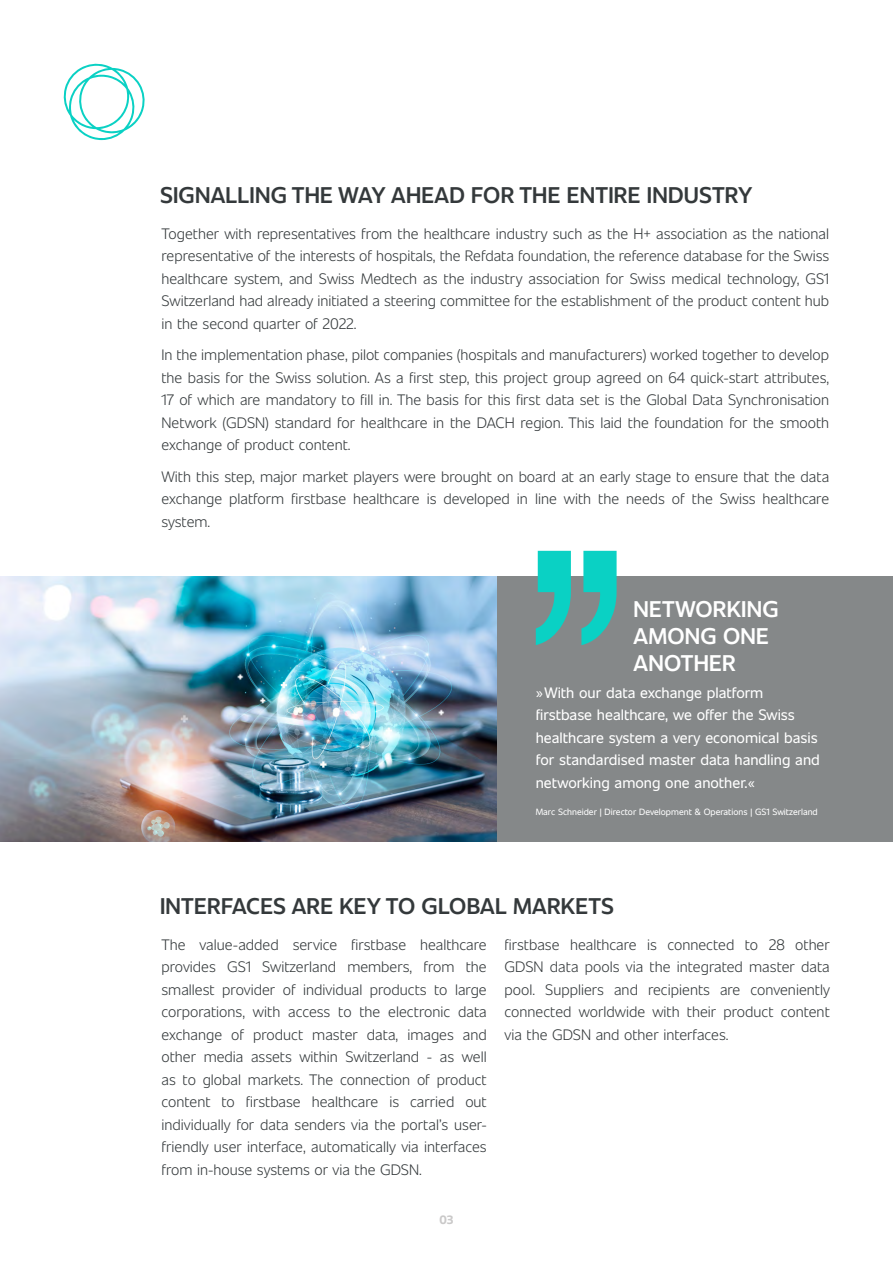
<style>
.page{position:relative;width:893px;height:1263px;background:#fff}
.page>*{position:absolute;margin:0;border:0;box-sizing:border-box;transform-origin:0 0}
.t1{font:600 22.5px "Unitext";letter-spacing:.01em;color:#34393b}
.t2{font:600 22.5px/27px "Unitext";letter-spacing:.01em;color:#fff}
.t3{font:300 15px/22.5px "Unitext";color:#34393b;text-align:justify}
.t4{font:15px/22.5px "Unitext";color:#fff}
.t5{font:700 12px "Unitext";color:#cac9c9}
.t6{font:9px "Unitext";color:#fff}
</style>
<div class="page">
<svg style="left:63px;top:63px;width:82px;height:77px"></svg>
<img style="left:0;top:576px;width:497px;height:266px">
<div style="left:497px;top:576px;width:396px;height:266px;background:#858889"></div>
<svg style="left:536px;top:551px;width:81px;height:94px"></svg>
<h1 class="t1" style="left:160px;top:178px;width:593px">SIGNALLING THE WAY AHEAD FOR THE ENTIRE INDUSTRY</h1>
<p class="t3" style="left:161px;top:221px;width:669px">Together with representatives from the healthcare industry such as the H+ association as the national representative of the interests of hospitals, the Refdata foundation, the reference database for the Swiss healthcare system, and Swiss Medtech as the industry association for Swiss medical technology, GS1<br>Switzerland had already initiated a steering committee for the establishment of the product content hub in the second quarter of 2022.</p>
<p class="t3" style="left:161px;top:342px;width:669px">In the implementation phase, pilot companies (hospitals and manufacturers) worked together to develop the basis for the Swiss solution. As a first step, this project group agreed on 64 quick-start attributes, 17 of which are mandatory to fill in. The basis for this first data set is the Global Data Synchronisation Network (GDSN) standard for healthcare in the DACH region. This laid the foundation for the smooth exchange of product content.</p>
<p class="t3" style="left:161px;top:464px;width:669px">With this step, major market players were brought on board at an early stage to ensure that the data exchange platform firstbase healthcare is developed in line with the needs of the Swiss healthcare system.</p>
<h1 class="t2" style="left:634px;top:594px;width:146px">NETWORKING<br>AMONG ONE<br>ANOTHER</h1>
<p class="t4" style="left:536px;top:680px;width:286px">»With our data exchange platform firstbase healthcare, we offer the Swiss healthcare system a very economical basis for standardised master data handling and networking among one another.«</p>
<p class="t6" style="left:536px;top:805px;width:283px">Marc Schneider | Director Development &amp; Operations | GS1 Switzerland</p>
<h1 class="t1" style="left:160px;top:889px;width:455px">INTERFACES ARE KEY TO GLOBAL MARKETS</h1>
<p class="t3" style="left:162px;top:932px;width:327px">The value-added service firstbase healthcare provides GS1 Switzerland members, from the smallest provider of individual products to large corporations, with access to the electronic data exchange of product master data, images and other media assets within Switzerland - as well as to global markets. The connection of product content to firstbase healthcare is carried out individually for data senders via the portal’s user&shy;friendly user interface, automatically via interfaces from in-house systems or via the GDSN.</p>
<p class="t3" style="left:505px;top:932px;width:327px">firstbase healthcare is connected to 28 other GDSN data pools via the integrated master data pool. Suppliers and recipients are conveniently connected worldwide with their product content via the GDSN and other interfaces.</p>
<p class="t5" style="left:440px;top:1211px;width:15px">03</p>
</div>
